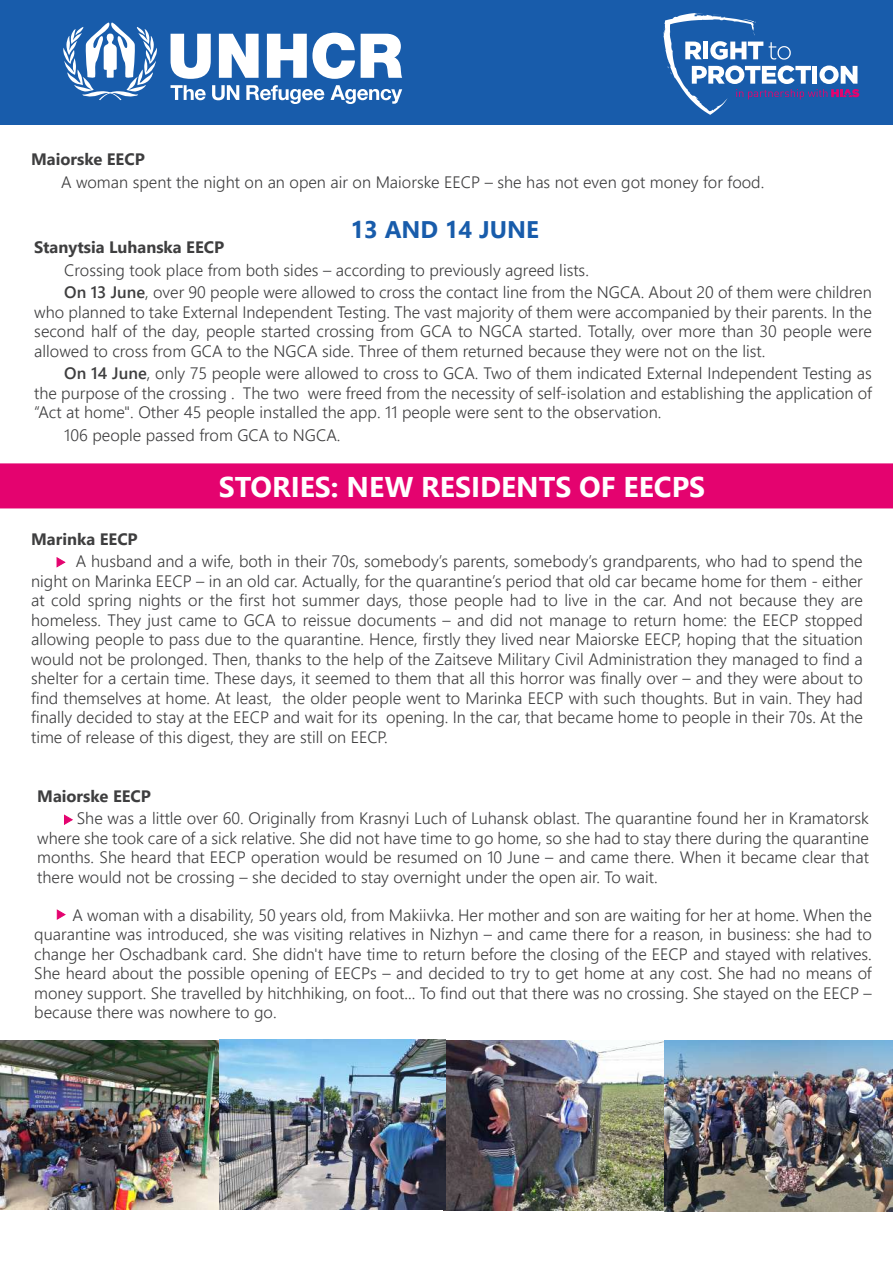
<style>
.page{position:relative;width:893px;height:1263px;background:#fff}
.page>*{position:absolute;margin:0;border:0;box-sizing:border-box;transform-origin:0 0}
.t1{font:700 28.5px "Segoe UI";color:#fff}
.t2{font:700 24px "Segoe UI";color:#185cab}
.t3{font:300 16.5px/19.5px "Segoe UI";color:#3e3e3f;text-align:justify}
.t4{font:700 16.5px "Segoe UI";color:#3e3e3f}
.s1{font-weight:600}
</style>
<div class="page">
<div style="left:0;top:0;width:893px;height:124px;background:#185cab"></div>
<svg style="left:57px;top:557px;width:8px;height:10px"></svg>
<svg style="left:64px;top:815px;width:9px;height:10px"></svg>
<img style="left:0;top:1040px;width:220px;height:169px">
<img style="left:444px;top:1040px;width:221px;height:171px">
<img style="left:220px;top:1040px;width:226px;height:169px">
<img style="left:665px;top:1040px;width:228px;height:171px">
<div style="left:0;top:463px;width:893px;height:45px;background:#e4036f"></div>
<svg style="left:57px;top:909px;width:8px;height:11px"></svg>
<svg style="left:63px;top:23px;width:94px;height:77px"></svg>
<svg style="left:171px;top:34px;width:40px;height:45px"></svg>
<svg style="left:219px;top:34px;width:40px;height:44px"></svg>
<svg style="left:267px;top:33px;width:88px;height:46px"></svg>
<svg style="left:361px;top:34px;width:41px;height:44px"></svg>
<svg style="left:171px;top:85px;width:35px;height:15px"></svg>
<svg style="left:212px;top:85px;width:27px;height:15px"></svg>
<svg style="left:246px;top:85px;width:78px;height:19px"></svg>
<svg style="left:330px;top:85px;width:72px;height:19px"></svg>
<svg style="left:663px;top:13px;width:196px;height:102px"></svg>
<p class="t4" style="left:31px;top:144px;width:115px">Maiorske EECP</p>
<p class="t3" style="left:61px;top:170px;width:705px">A woman spent the night on an open air on Maiorske EECP – she has not even got money for food.</p>
<h2 class="t2" style="left:350px;top:206px;width:190px">13 AND 14 JUNE</h2>
<p class="t4" style="left:34px;top:232px;width:191px">Stanytsia Luhanska EECP</p>
<p class="t3" style="left:64px;top:257px;width:809px;line-height:22.5px">Crossing took place from both sides – according to previously agreed lists.<br><span class="s1">On 13 June</span>, over 90 people were allowed to cross the contact line from the NGCA. About 20 of them were children</p>
<p class="t3" style="left:34px;top:301px;width:839px">who planned to take External Independent Testing. The vast majority of them were accompanied by their parents. In the second half of the day, people started crossing from GCA to NGCA started. Totally, over more than 30 people were allowed to cross from GCA to the NGCA side. Three of them returned because they were not on the list.</p>
<p class="t3" style="left:34px;top:362px;width:839px;text-indent:30px"><span class="s1">On 14 June</span>, only 75 people were allowed to cross to GCA. Two of them indicated External Independent Testing as the purpose of the crossing . The two were freed from the necessity of self-isolation and establishing the application of “Act at home". Other 45 people installed the app. 11 people were sent to the observation.</p>
<p class="t3" style="left:64px;top:424px;width:278px">106 people passed from GCA to NGCA.</p>
<h1 class="t1" style="left:219px;top:460px;width:488px">STORIES: NEW RESIDENTS OF EECPS</h1>
<p class="t4" style="left:31px;top:523px;width:108px">Marinka EECP</p>
<p class="t3" style="left:31px;top:550px;width:833px;text-indent:45px">A husband and a wife, both in their 70s, somebody’s parents, somebody’s grandparents, who had to spend the night on Marinka EECP – in an old car. Actually, for the quarantine’s period that old car became home for them - either at cold spring nights or the first hot summer days, those people had to live in the car. And not because they are homeless. They just came to GCA to reissue documents – and did not manage to return home: the EECP stopped allowing people to pass due to the quarantine. Hence, firstly they lived near Maiorske EECP, hoping that the situation would not be prolonged. Then, thanks to the help of the Zaitseve Military Civil Administration they managed to find a shelter for a certain time. These days, it seemed to them that all this horror was finally over – and they were about to find themselves at home. At least, the older people went to Marinka EECP with such thoughts. But in vain. They had finally decided to stay at the EECP and wait for its opening. In the car, that became home to people in their 70s. At the time of release of this digest, they are still on EECP.</p>
<p class="t4" style="left:37px;top:780px;width:115px">Maiorske EECP</p>
<p class="t3" style="left:37px;top:807px;width:833px;text-indent:40px">She was a little over 60. Originally from Krasnyi Luch of Luhansk oblast. The quarantine found her in Kramatorsk where she took care of a sick relative. She did not have time to go home, so she had to stay there during the quarantine months. She heard that EECP operation would be resumed on 10 June – and came there. When it became clear that there would not be crossing – she decided to stay overnight under the open air. To wait.</p>
<p class="t3" style="left:34px;top:903px;width:839px;text-indent:38px">A woman with a disability, 50 years old, from Makiivka. Her mother and son are waiting for her at home. When the quarantine was introduced, she was visiting relatives in Nizhyn – and came there for a reason, in business: she had to change her Oschadbank card. She didn't have time to return before the closing of the EECP and stayed with relatives.<br>She heard about the possible opening of EECPs – and decided to try to get home at any cost. She had no means of money support. She travelled by hitchhiking, on foot... To find out that there was no crossing. She stayed on the EECP – because there was nowhere to go.</p>
</div>
